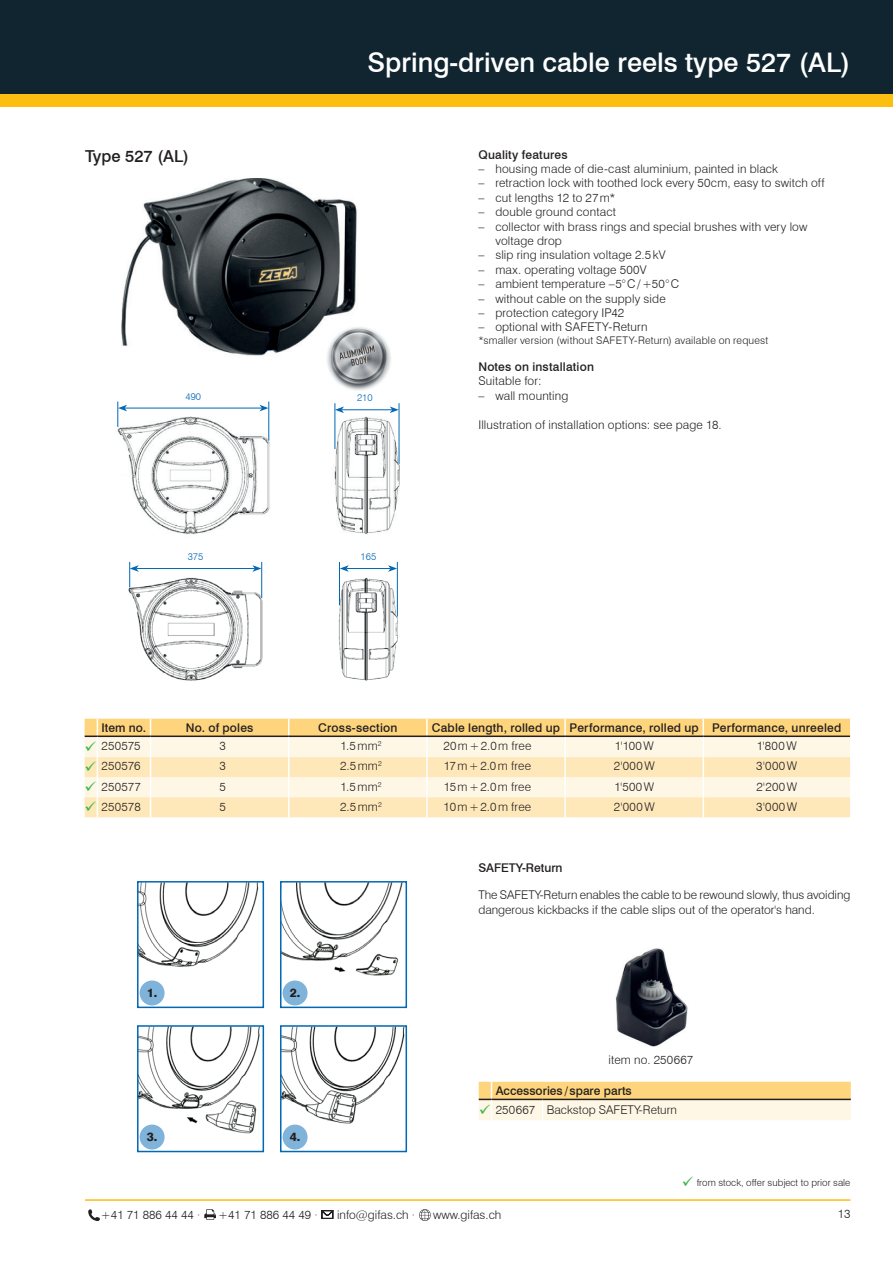
<style>
.page{position:relative;width:893px;height:1263px;background:#fff}
.page>*{position:absolute;margin:0;border:0;box-sizing:border-box;transform-origin:0 0}
.t1{font:500 27px "Swiss 721 BT";color:#fff}
.t2{font:500 16.5px "Swiss 721 BT";color:#231f20}
.t3{font:300 12px/14.4px "Swiss 721 BT";letter-spacing:.01em;color:#231f20}
.t4{font:500 12px "Swiss 721 BT";letter-spacing:.015em;color:#231f20}
.t5{font:800 12px "Swiss 721 BT";color:#231f20}
.t6{font:300 10.5px "Swiss 721 BT";letter-spacing:.02em;color:#231f20}
.t7{font:300 9.75px "Swiss 721 BT";color:#231f20}
.t8{font:300 9.75px "Swiss 721 BT";color:#0168b3}
.s1{color:#3eb649}
</style>
<div class="page">
<div style="left:0;top:89px;width:893px;height:17px;background:#fdbe12"></div>
<div style="left:0;top:0;width:893px;height:94px;background:#112530"></div>
<hr style="left:85px;top:1199px;width:765px;height:2px;background:#fdbe12">
<svg style="left:88px;top:1209px;width:12px;height:12px"></svg>
<svg style="left:204px;top:1209px;width:12px;height:11px"></svg>
<svg style="left:322px;top:1210px;width:11px;height:9px"></svg>
<svg style="left:419px;top:1209px;width:12px;height:12px"></svg>
<img style="left:615px;top:948px;width:73px;height:99px">
<img style="left:136px;top:881px;width:272px;height:272px">
<div style="left:137px;top:881px;width:127px;height:127px;border:2px solid #0168b3"></div>
<div style="left:137px;top:1025px;width:127px;height:127px;border:2px solid #0168b3"></div>
<div style="left:280px;top:881px;width:127px;height:127px;border:2px solid #0168b3"></div>
<div style="left:280px;top:1025px;width:127px;height:127px;border:2px solid #0168b3"></div>
<div style="left:140px;top:980px;width:25px;height:25px;background:#80b3d9;border-radius:50%"></div>
<div style="left:140px;top:1124px;width:25px;height:25px;background:#80b3d9;border-radius:50%"></div>
<div style="left:283px;top:980px;width:25px;height:25px;background:#80b3d9;border-radius:50%"></div>
<div style="left:283px;top:1124px;width:25px;height:25px;background:#80b3d9;border-radius:50%"></div>
<img style="left:121px;top:179px;width:236px;height:177px">
<img style="left:128px;top:575px;width:135px;height:106px">
<img style="left:117px;top:410px;width:283px;height:125px">
<img style="left:338px;top:575px;width:60px;height:106px">
<hr style="left:335px;top:403px;width:1px;height:46px;background:#0168b3">
<hr style="left:339px;top:562px;width:1px;height:43px;background:#0168b3">
<hr style="left:397px;top:562px;width:1px;height:55px;background:#0168b3">
<hr style="left:261px;top:562px;width:1px;height:36px;background:#0168b3">
<hr style="left:399px;top:403px;width:1px;height:61px;background:#0168b3">
<hr style="left:269px;top:401px;width:1px;height:40px;background:#0168b3">
<hr style="left:125px;top:408px;width:137px;height:1px;background:#0168b3">
<svg style="left:118px;top:401px;width:9px;height:26px"></svg>
<svg style="left:259px;top:405px;width:10px;height:6px"></svg>
<hr style="left:342px;top:409px;width:50px;height:1px;background:#0168b3">
<svg style="left:335px;top:406px;width:9px;height:7px"></svg>
<svg style="left:390px;top:406px;width:9px;height:7px"></svg>
<hr style="left:346px;top:568px;width:44px;height:1px;background:#0168b3">
<svg style="left:340px;top:565px;width:9px;height:7px"></svg>
<svg style="left:388px;top:565px;width:9px;height:7px"></svg>
<hr style="left:136px;top:568px;width:119px;height:1px;background:#0168b3">
<svg style="left:129px;top:562px;width:10px;height:25px"></svg>
<svg style="left:252px;top:565px;width:9px;height:7px"></svg>
<img style="left:312px;top:323px;width:79px;height:68px">
<svg style="left:85px;top:719px;width:765px;height:98px;background:#fae8bf"></svg>
<svg style="left:479px;top:1082px;width:372px;height:38px;background:#f5dfb0"></svg>
<h1 class="t1" style="left:368px;top:46px;width:484px">Spring-driven cable reels type 527 (AL)</h1>
<h2 class="t2" style="left:85px;top:146px;width:105px">Type 527 (AL)</h2>
<p class="t4" style="left:478px;top:147px;width:91px">Quality features</p>
<p class="t3" style="left:478px;top:161px;width:301px">– housing made of die-cast aluminium, painted in black</p>
<p class="t3" style="left:478px;top:176px;width:348px">– retraction lock with toothed lock every 50cm, easy to switch off</p>
<p class="t3" style="left:478px;top:190px;width:139px">– cut lengths 12 to 27m*</p>
<p class="t3" style="left:478px;top:205px;width:139px">– double ground contact</p>
<p class="t3" style="left:495px;top:219px;width:314px;text-indent:-17px">– collector with brass rings and special brushes with very low voltage drop</p>
<p class="t3" style="left:478px;top:248px;width:189px">– slip ring insulation voltage 2.5kV</p>
<p class="t3" style="left:478px;top:262px;width:170px">– max. operating voltage 500V</p>
<p class="t3" style="left:478px;top:277px;width:202px">– ambient temperature –5°C/+50°C</p>
<p class="t3" style="left:478px;top:291px;width:189px">– without cable on the supply side</p>
<p class="t3" style="left:478px;top:305px;width:147px">– protection category IP42</p>
<p class="t3" style="left:478px;top:320px;width:171px">– optional with SAFETY-Return</p>
<p class="t6" style="left:478px;top:334px;width:291px">*smaller version (without SAFETY-Return) available on request</p>
<p class="t4" style="left:478px;top:359px;width:117px">Notes on installation</p>
<p class="t3" style="left:478px;top:374px;width:65px">Suitable for:</p>
<p class="t3" style="left:478px;top:388px;width:92px">– wall mounting</p>
<p class="t3" style="left:478px;top:417px;width:245px">Illustration of installation options: see page 18.</p>
<p class="t8" style="left:185px;top:390px;width:17px">490</p>
<p class="t8" style="left:357px;top:392px;width:17px">210</p>
<p class="t8" style="left:188px;top:551px;width:17px">375</p>
<p class="t8" style="left:361px;top:551px;width:17px">165</p>
<p class="t4" style="left:102px;top:720px;width:46px">Item no.</p>
<p class="t4" style="left:186px;top:720px;width:69px">No. of poles</p>
<p class="t4" style="left:318px;top:720px;width:81px">Cross-section</p>
<p class="t4" style="left:432px;top:720px;width:411px">Cable length, rolled up Performance, rolled up Performance, unreeled</p>
<p class="t3" style="left:85px;top:739px;width:58px"><span class="s1">✓</span> 250575</p>
<p class="t3" style="left:220px;top:739px;width:8px">3</p>
<p class="t3" style="left:340px;top:739px;width:43px">1.5mm<sup>2</sup></p>
<p class="t3" style="left:443px;top:739px;width:90px">20m+2.0m free</p>
<p class="t3" style="left:615px;top:739px;width:41px">1'100W</p>
<p class="t3" style="left:757px;top:739px;width:41px">1'800W</p>
<p class="t3" style="left:85px;top:759px;width:57px"><span class="s1">✓</span> 250576</p>
<p class="t3" style="left:220px;top:759px;width:8px">3</p>
<p class="t3" style="left:340px;top:759px;width:43px">2.5mm<sup>2</sup></p>
<p class="t3" style="left:444px;top:759px;width:89px">17m+2.0m free</p>
<p class="t3" style="left:614px;top:759px;width:42px">2'000W</p>
<p class="t3" style="left:756px;top:759px;width:42px">3'000W</p>
<p class="t3" style="left:85px;top:779px;width:58px"><span class="s1">✓</span> 250577</p>
<p class="t3" style="left:220px;top:779px;width:8px">5</p>
<p class="t3" style="left:340px;top:779px;width:43px">1.5mm<sup>2</sup></p>
<p class="t3" style="left:444px;top:779px;width:89px">15m+2.0m free</p>
<p class="t3" style="left:614px;top:779px;width:41px">1'500W</p>
<p class="t3" style="left:756px;top:779px;width:42px">2'200W</p>
<p class="t3" style="left:85px;top:799px;width:58px"><span class="s1">✓</span> 250578</p>
<p class="t3" style="left:220px;top:799px;width:8px">5</p>
<p class="t3" style="left:340px;top:799px;width:43px">2.5mm<sup>2</sup></p>
<p class="t3" style="left:444px;top:799px;width:89px">10m+2.0m free</p>
<p class="t3" style="left:614px;top:799px;width:42px">2'000W</p>
<p class="t3" style="left:756px;top:799px;width:42px">3'000W</p>
<p class="t4" style="left:478px;top:860px;width:86px">SAFETY-Return</p>
<p class="t5" style="left:147px;top:985px;width:12px">1.</p>
<p class="t5" style="left:147px;top:1129px;width:12px">3.</p>
<p class="t5" style="left:290px;top:985px;width:12px">2.</p>
<p class="t5" style="left:290px;top:1129px;width:12px">4.</p>
<p class="t3" style="left:478px;top:888px;width:374px">The SAFETY-Return enables the cable to be rewound slowly, thus avoiding dangerous kickbacks if the cable slips out of the operator's hand.</p>
<p class="t3" style="left:609px;top:1052px;width:86px">item no. 250667</p>
<p class="t4" style="left:496px;top:1083px;width:138px">Accessories/spare parts</p>
<p class="t3" style="left:479px;top:1102px;width:200px"><span class="s1">✓</span> 250667 Backstop SAFETY-Return</p>
<p class="t7" style="left:682px;top:1177px;width:170px"><span class="s1">✓</span> from stock, offer subject to prior sale</p>
<p class="t3" style="left:101px;top:1207px;width:101px">+41 71 886 44 44 ·</p>
<p class="t3" style="left:218px;top:1207px;width:101px">+41 71 886 44 49 ·</p>
<p class="t3" style="left:337px;top:1207px;width:80px">info@gifas.ch ·</p>
<p class="t3" style="left:433px;top:1207px;width:70px">www.gifas.ch</p>
<p class="t3" style="left:838px;top:1207px;width:14px">13</p>
</div>
